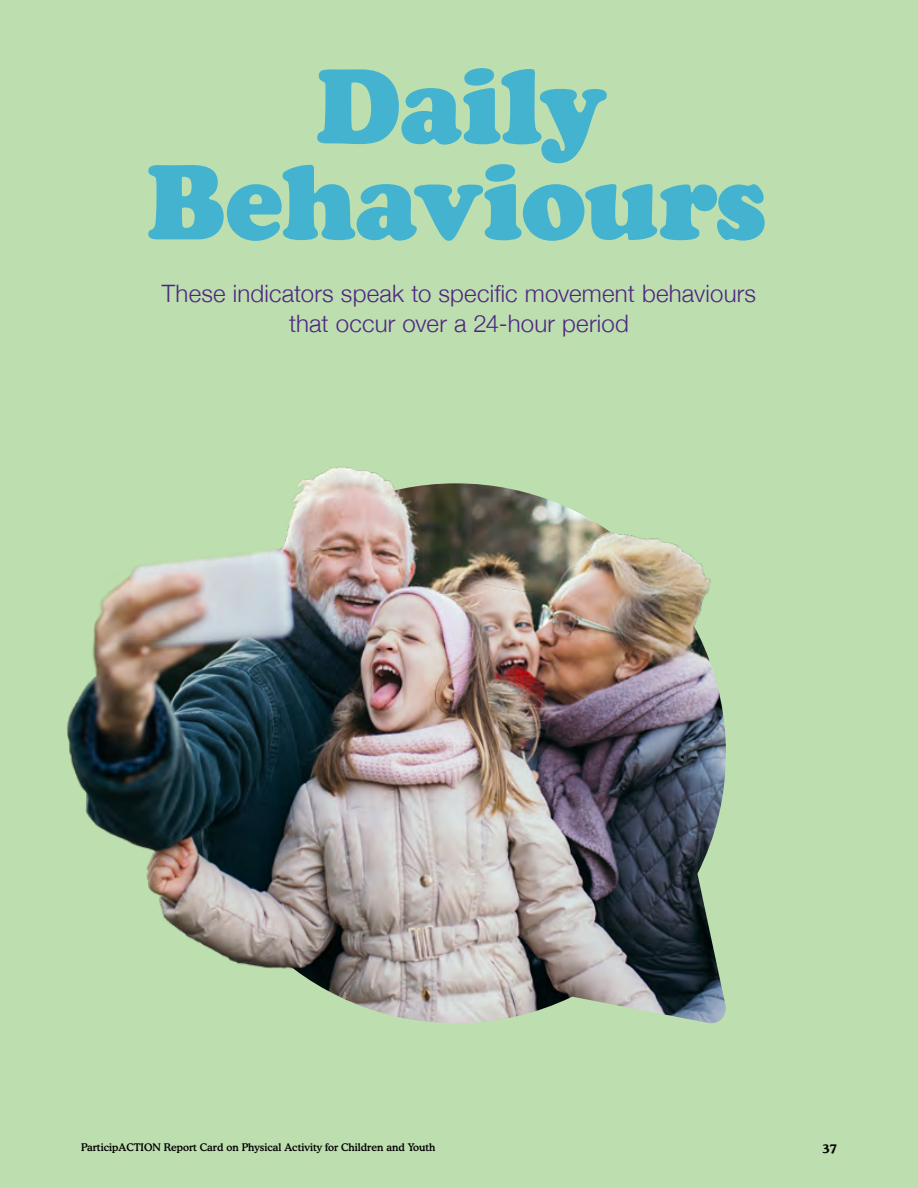
<style>
.page{position:relative;width:918px;height:1188px;background:#bddeae}
.page>*{position:absolute;margin:0;border:0;box-sizing:border-box;transform-origin:0 0}
.t1{font:900 102px/96px "Cooper BT";letter-spacing:-.01em;color:#43b3cf;text-align:center}
.t2{font:300 24px/30px "Helvetica Neue";letter-spacing:.01em;color:#4f2683;text-align:center}
.t3{font:700 12px "Cooper BT";color:#000}
.t4{font:500 10.5px "Cooper BT";color:#000}
</style>
<div class="page">
<img style="left:308px;top:672px;width:418px;height:351px">
<img style="left:67px;top:466px;width:646px;height:513px">
<p class="t1" style="left:147px;top:59px;width:621px">Daily<br>Behaviours</p>
<p class="t2" style="left:162px;top:277px;width:596px">These indicators speak to specific movement behaviours that occur over a 24-hour period</p>
<p class="t4" style="left:81px;top:1141px;width:356px">ParticipACTION Report Card on Physical Activity for Children and Youth</p>
<p class="t3" style="left:823px;top:1140px;width:16px">37</p>
</div>
